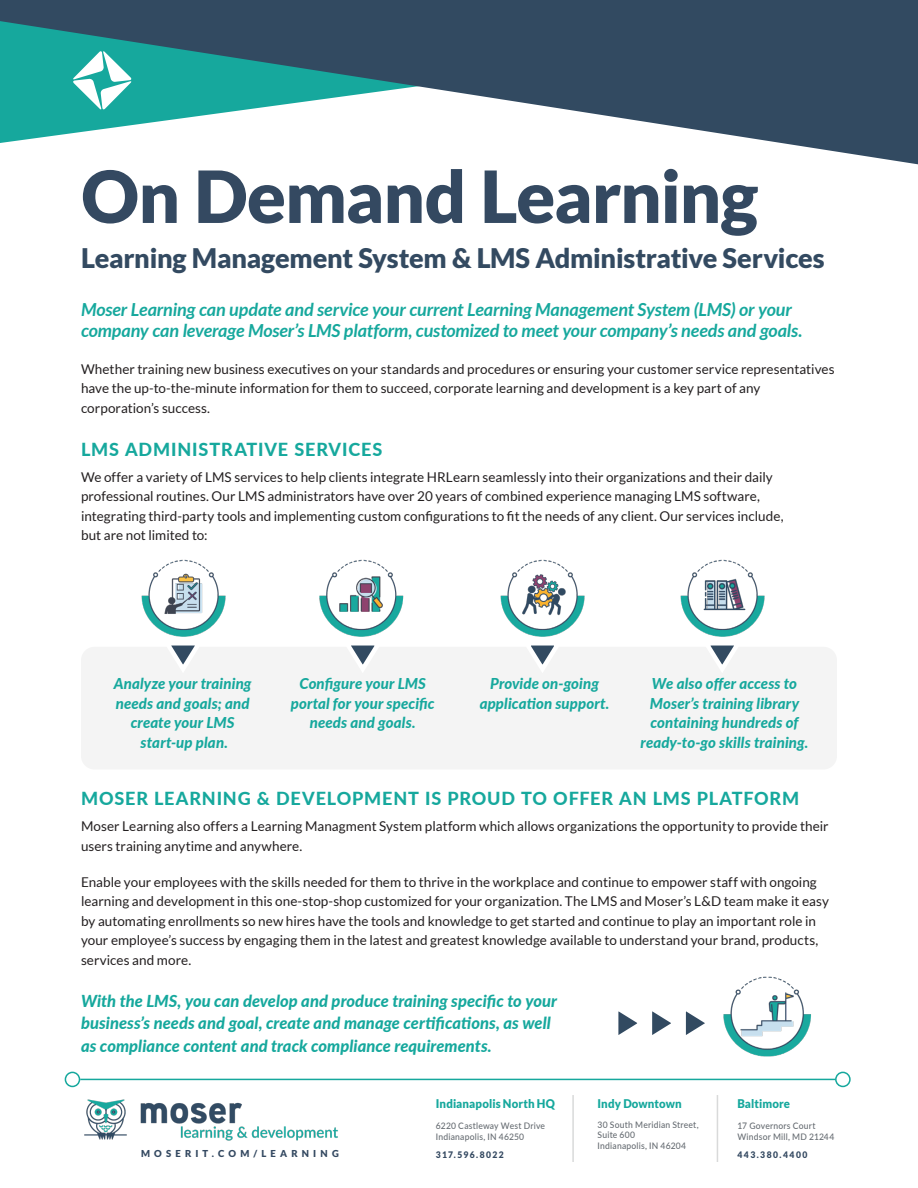
<style>
.page{position:relative;width:918px;height:1188px;background:#fff}
.page>*{position:absolute;margin:0;border:0;box-sizing:border-box;transform-origin:0 0}
.Body{font:900 72px "Lato";letter-spacing:-.015em;color:#344961}
.Body-2{font:900 27px "Lato";letter-spacing:-.01em;color:#334a61}
.HEADING_B{font:italic 700 18px/21px "Lato";letter-spacing:-.005em;color:#16a89d}
.Ad_Body{font:800 18px "Lato";letter-spacing:.05em;color:#16a89d}
.Note{font:italic 800 16.5px/22.5px "Lato";color:#16a89d}
.Subhead_A{font:italic 800 15px/19.5px "Lato";letter-spacing:.005em;color:#16a89d;text-align:center}
.Body-3{font:13.5px/19.5px "Lato";color:#231f20}
.t1{font:900 12px "Lato";letter-spacing:.01em;color:#16a89d;scale:.95 1}
.t2{font:900 9.6px "Lato";letter-spacing:.435em;color:#344961}
.t3{font:500 9px/10.5px "Lato";letter-spacing:.025em;color:#666c72;scale:.95 1}
.t4{font:900 9px "Lato";letter-spacing:.175em;color:#344961;scale:.95 1}
.t5{font:900 9px "Lato";letter-spacing:.155em;color:#344961;scale:.95 1}
</style>
<div class="page">
<hr style="left:572px;top:1095px;width:2px;height:67px;background:#d9dada">
<hr style="left:717px;top:1095px;width:1px;height:67px;background:#d9dada">
<img style="left:76px;top:1083px;width:262px;height:58px">
<hr style="left:80px;top:1079px;width:756px;height:1px;background:#16a89d">
<div style="left:65px;top:1072px;width:14px;height:14px;background:#fff;border-radius:50%"></div>
<div style="left:65px;top:1072px;width:15px;height:15px;border:2px solid #16a89d;border-radius:50%"></div>
<div style="left:835px;top:1072px;width:16px;height:15px;border:2px solid #16a89d;border-radius:50%"></div>
<svg style="left:0;top:0;width:918px;height:164px;fill:#324a61"></svg>
<svg style="left:73px;top:51px;width:58px;height:58px"></svg>
<div style="left:81px;top:647px;width:756px;height:123px;background:#f4f4f4;border-radius:14px"></div>
<svg style="left:348px;top:645px;width:30px;height:27px"></svg>
<img style="left:319px;top:559px;width:85px;height:78px">
<svg style="left:527px;top:645px;width:31px;height:27px"></svg>
<img style="left:500px;top:559px;width:85px;height:78px">
<svg style="left:168px;top:645px;width:30px;height:26px"></svg>
<img style="left:141px;top:559px;width:85px;height:78px">
<svg style="left:707px;top:645px;width:30px;height:27px"></svg>
<img style="left:680px;top:559px;width:85px;height:78px">
<img style="left:723px;top:976px;width:88px;height:81px">
<svg style="left:618px;top:1011px;width:87px;height:24px"></svg>
<p class="Body" style="left:81px;top:154px;width:679px">On Demand Learning</p>
<p class="Body-2" style="left:81px;top:242px;width:745px">Learning Management System &amp; LMS Administrative Services</p>
<p class="HEADING_B" style="left:81px;top:299px;width:723px">Moser Learning can update and service your current Learning Management System (LMS) or your company can leverage Moser’s LMS platform, customized to meet your company’s needs and goals.</p>
<p class="Body-3" style="left:81px;top:359px;width:755px">Whether training new business executives on your standards and procedures or ensuring your customer service representatives have the up-to-the-minute information for them to succeed, corporate learning and development is a key part of any corporation’s success.</p>
<p class="Ad_Body" style="left:81px;top:436px;width:303px">LMS ADMINISTRATIVE SERVICES</p>
<p class="Body-3" style="left:81px;top:467px;width:704px">We offer a variety of LMS services to help clients integrate HRLearn seamlessly into their organizations and their daily professional routines. Our LMS administrators have over 20 years of combined experience managing LMS software, integrating third-party tools and implementing custom configurations to fit the needs of any client. Our services include, but are not limited to:</p>
<p class="Subhead_A" style="left:114px;top:673px;width:139px">Analyze your training needs and goals; and create your LMS start-up plan.</p>
<p class="Subhead_A" style="left:641px;top:673px;width:169px">We also offer access to<br>Moser’s training library containing hundreds of ready-to-go skills training.</p>
<p class="Subhead_A" style="left:291px;top:673px;width:146px">Configure your LMS portal for your specific needs and goals.</p>
<p class="Subhead_A" style="left:480px;top:673px;width:131px">Provide on-going application support.</p>
<p class="Ad_Body" style="left:81px;top:785px;width:720px">MOSER LEARNING &amp; DEVELOPMENT IS PROUD TO OFFER AN LMS PLATFORM</p>
<p class="Body-3" style="left:81px;top:817px;width:749px">Moser Learning also offers a Learning Managment System platform which allows organizations the opportunity to provide their users training anytime and anywhere.</p>
<p class="Body-3" style="left:81px;top:872px;width:749px">Enable your employees with the skills needed for them to thrive in the workplace and continue to empower staff with ongoing learning and development in this one-stop-shop customized for your organization. The LMS and Moser’s L&amp;D team make it easy by automating enrollments so new hires have the tools and knowledge to get started and continue to play an important role in your employee’s success by engaging them in the latest and greatest knowledge available to understand your brand, products, services and more.</p>
<p class="Note" style="left:81px;top:989px;width:478px">With the LMS, you can develop and produce training specific to your business’s needs and goal, create and manage certifications, as well as compliance content and track compliance requirements.</p>
<p class="t1" style="left:436px;top:1097px;width:127px">Indianapolis North HQ</p>
<p class="t3" style="left:436px;top:1120px;width:117px">6220 Castleway West Drive<br>Indianapolis, IN 46250</p>
<p class="t2" style="left:141px;top:1148px;width:199px">MOSERIT.COM/LEARNING</p>
<p class="t5" style="left:436px;top:1149px;width:73px">317.596.8022</p>
<p class="t1" style="left:598px;top:1097px;width:90px">Indy Downtown</p>
<p class="t3" style="left:598px;top:1119px;width:108px">30 South Meridian Street,<br>Suite 600<br>Indianapolis, IN 46204</p>
<p class="t1" style="left:737px;top:1097px;width:57px">Baltimore</p>
<p class="t3" style="left:737px;top:1120px;width:104px">17 Governors Court<br>Windsor Mill, MD 21244</p>
<p class="t4" style="left:737px;top:1149px;width:75px">443.380.4400</p>
</div>
